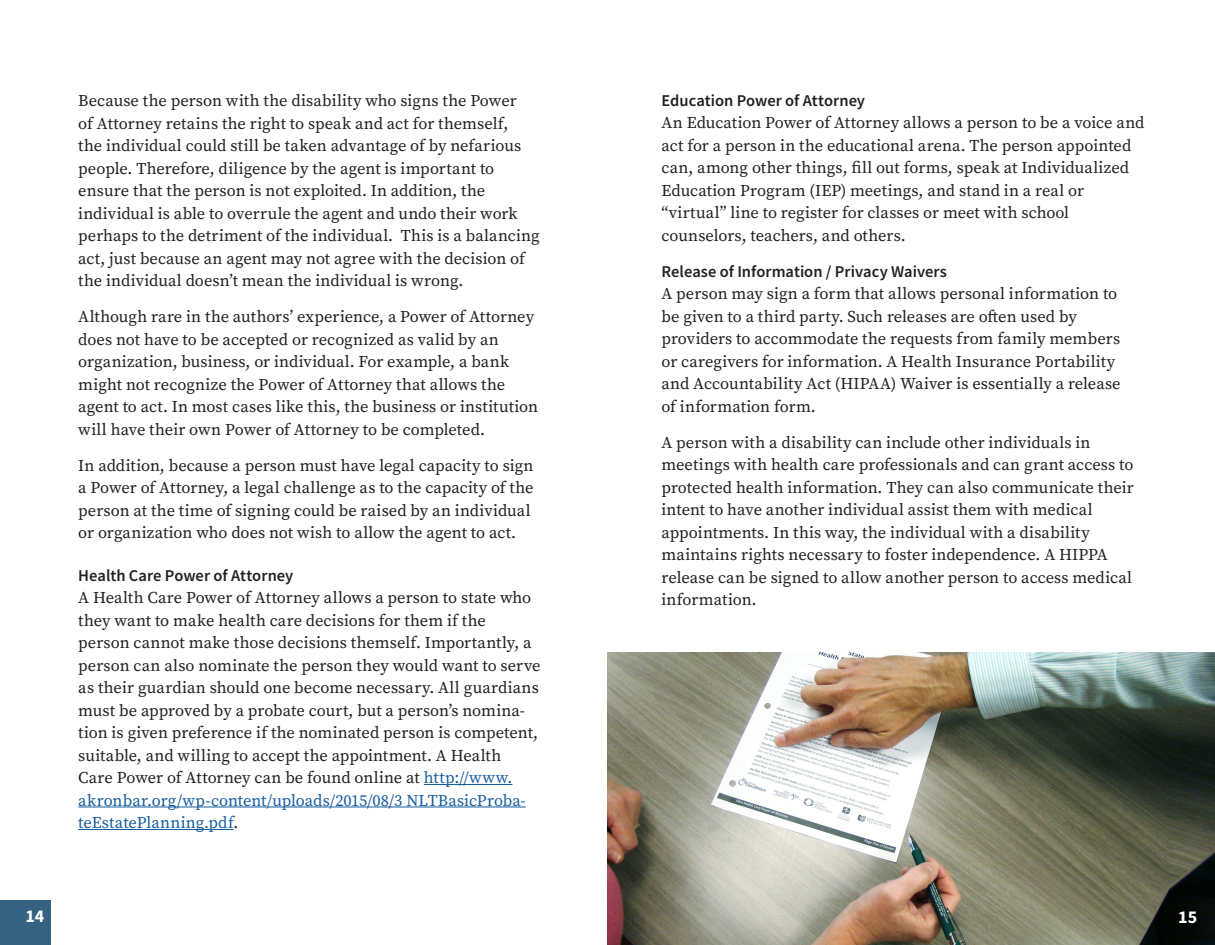
<style>
.page{position:relative;width:1215px;height:945px;background:#fff}
.page>*{position:absolute;margin:0;border:0;box-sizing:border-box;transform-origin:0 0}
.t1{font:18px "Source Sans Variable";color:#fff}
.t2{font:16.5px/22.5px "Source Serif Variable";color:#231f20}
.t3{font:16.5px "Source Sans Variable";color:#231f20}
.s1{color:#175d9e}
</style>
<div class="page">
<div style="left:0;top:900px;width:50px;height:45px;background:#366281"></div>
<hr style="left:424px;top:784px;width:88px;height:1px;background:#175d9e">
<hr style="left:78px;top:807px;width:448px;height:1px;background:#175d9e">
<hr style="left:78px;top:829px;width:156px;height:1px;background:#175d9e">
<img style="left:608px;top:653px;width:607px;height:292px">
<p class="t1" style="left:26px;top:905px;width:20px">14</p>
<p class="t2" style="left:78px;top:89px;width:463px">Because the person with the disability who signs the Power<br>of Attorney retains the right to speak and act for themself,<br>the individual could still be taken advantage of by nefarious people. Therefore, diligence by the agent is important to ensure that the person is not exploited. In addition, the individual is able to overrule the agent and undo their work perhaps to the detriment of the individual. This is a balancing act, just because an agent may not agree with the decision of the individual doesn’t mean the individual is wrong.</p>
<p class="t2" style="left:78px;top:305px;width:461px">Although rare in the authors’ experience, a Power of Attorney does not have to be accepted or recognized as valid by an organization, business, or individual. For example, a bank might not recognize the Power of Attorney that allows the agent to act. In most cases like this, the business or institution will have their own Power of Attorney to be completed.</p>
<p class="t2" style="left:78px;top:454px;width:457px">In addition, because a person must have legal capacity to sign a Power of Attorney, a legal challenge as to the capacity of the person at the time of signing could be raised by an individual or organization who does not wish to allow the agent to act.</p>
<p class="t3" style="left:78px;top:565px;width:217px">Health Care Power of Attorney</p>
<p class="t2" style="left:78px;top:587px;width:464px">A Health Care Power of Attorney allows a person to state who they want to make health care decisions for them if the person cannot make those decisions themself. Importantly, a person can also nominate the person they would want to serve as their guardian should one become necessary. All guardians must be approved by a probate court, but a person’s nomina&shy;tion is given preference if the nominated person is competent, suitable, and willing to accept the appointment. A Health<br>Care Power of Attorney can be found online at <span class="s1">http://www. akronbar.org/wp-content/uploads/2015/08/3 NLTBasicProba&shy;teEstatePlanning.pdf</span>.</p>
<p class="t3" style="left:662px;top:90px;width:205px">Education Power of Attorney</p>
<p class="t2" style="left:662px;top:112px;width:484px">An Education Power of Attorney allows a person to be a voice and act for a person in the educational arena. The person appointed can, among other things, fill out forms, speak at Individualized Education Program (IEP) meetings, and stand in a real or “virtual” line to register for classes or meet with school counselors, teachers, and others.</p>
<p class="t3" style="left:662px;top:261px;width:287px">Release of Information / Privacy Waivers</p>
<p class="t2" style="left:662px;top:283px;width:461px">A person may sign a form that allows personal information to be given to a third party. Such releases are often used by providers to accommodate the requests from family members or caregivers for information. A Health Insurance Portability and Accountability Act (HIPAA) Waiver is essentially a release of information form.</p>
<p class="t2" style="left:662px;top:431px;width:474px">A person with a disability can include other individuals in meetings with health care professionals and can grant access to protected health information. They can also communicate their intent to have another individual assist them with medical</p>
<p class="t2" style="left:662px;top:521px;width:472px">appointments. In this way, the individual with a disability maintains rights necessary to foster independence. A HIPPA release can be signed to allow another person to access medical information.</p>
<p class="t1" style="left:1178px;top:906px;width:21px">15</p>
</div>
